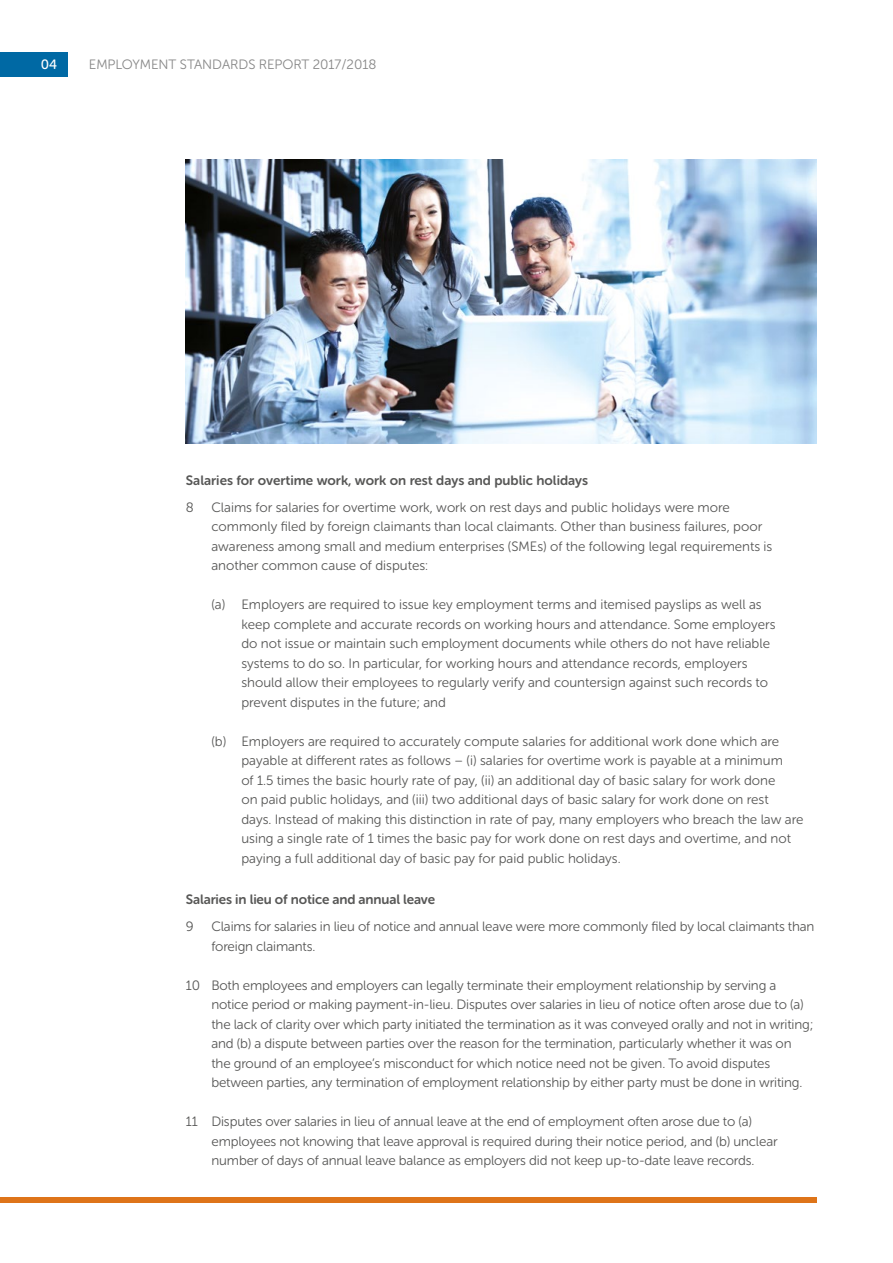
<style>
.page{position:relative;width:893px;height:1263px;background:#fff}
.page>*{position:absolute;margin:0;border:0;box-sizing:border-box;transform-origin:0 0}
.t1{font:13.5px/19.5px "Museo Sans Rounded 300";letter-spacing:-.005em;color:#575756}
.t2{font:13.5px "Museo Sans Rounded 700";letter-spacing:-.005em;color:#575756}
.t3{font:13.5px "Museo Sans Rounded 300";color:#878787}
.t4{font:13.5px "Museo Sans Rounded 500";color:#fff}
</style>
<div class="page">
<div style="left:0;top:52px;width:68px;height:25px;background:#0069a4"></div>
<div style="left:0;top:1197px;width:816px;height:6px;background:#de7419"></div>
<img style="left:186px;top:159px;width:630px;height:284px">
<p class="t4" style="left:41px;top:57px;width:18px">04</p>
<p class="t3" style="left:89px;top:58px;width:289px">EMPLOYMENT STANDARDS REPORT 2017/2018</p>
<p class="t2" style="left:186px;top:472px;width:404px">Salaries for overtime work, work on rest days and public holidays</p>
<p class="t1" style="left:186px;top:497px;width:10px">8</p>
<p class="t1" style="left:211px;top:497px;width:562px">Claims for salaries for overtime work, work on rest days and public holidays were more commonly filed by foreign claimants than local claimants. Other than business failures, poor awareness among small and medium enterprises (SMEs) of the following legal requirements is another common cause of disputes:</p>
<p class="t1" style="left:241px;top:595px;width:536px;text-indent:-30px">(a) Employers are required to issue key employment terms and itemised payslips as well as keep complete and accurate records on working hours and attendance. Some employers do not issue or maintain such employment documents while others do not have reliable systems to do so. In particular, for working hours and attendance records, employers should allow their employees to regularly verify and countersign against such records to prevent disputes in the future; and</p>
<p class="t1" style="left:241px;top:731px;width:564px;text-indent:-30px">(b) Employers are required to accurately compute salaries for additional work done which are payable at different rates as follows – (i) salaries for overtime work is payable at a minimum<br>of 1.5 times the basic hourly rate of pay, (ii) an additional day of basic salary for work done<br>on paid public holidays, and (iii) two additional days of basic salary for work done on rest<br>days. Instead of making this distinction in rate of pay, many employers who breach the law are using a single rate of 1 times the basic pay for work done on rest days and overtime, and not paying a full additional day of basic pay for paid public holidays.</p>
<p class="t2" style="left:186px;top:892px;width:251px">Salaries in lieu of notice and annual leave</p>
<p class="t1" style="left:186px;top:917px;width:9px">9</p>
<p class="t1" style="left:211px;top:917px;width:605px">Claims for salaries in lieu of notice and annual leave were more commonly filed by local claimants than foreign claimants.</p>
<p class="t1" style="left:211px;top:975px;width:604px;text-indent:-26px">10 Both employees and employers can legally terminate their employment relationship by serving a notice period or making payment-in-lieu. Disputes over salaries in lieu of notice often arose due to (a) the lack of clarity over which party initiated the termination as it was conveyed orally and not in writing; and (b) a dispute between parties over the reason for the termination, particularly whether it was on the ground of an employee’s misconduct for which notice need not be given. To avoid disputes between parties, any termination of employment relationship by either party must be done in writing.</p>
<p class="t1" style="left:211px;top:1112px;width:568px;text-indent:-26px">11 Disputes over salaries in lieu of annual leave at the end of employment often arose due to (a) employees not knowing that leave approval is required during their notice period, and (b) unclear number of days of annual leave balance as employers did not keep up-to-date leave records.</p>
</div>
